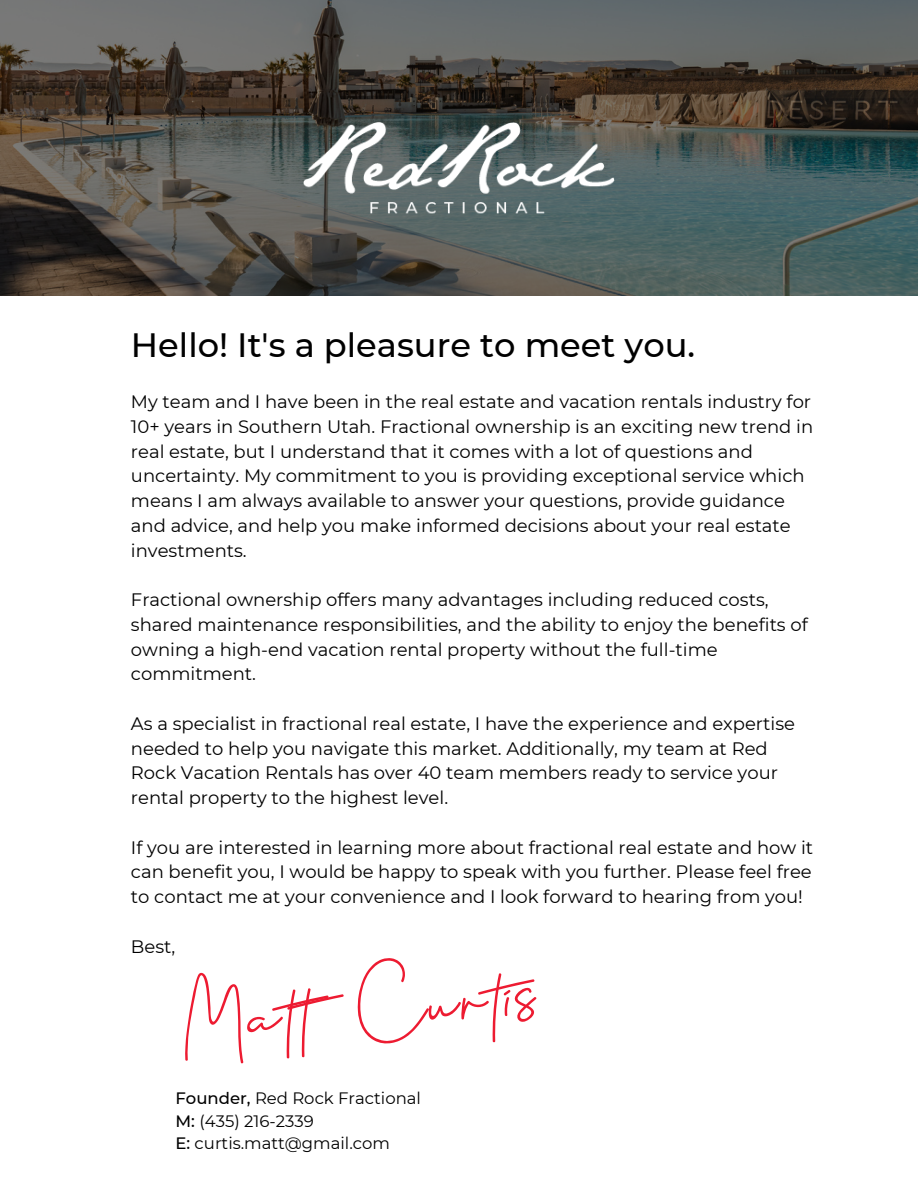
<style>
.page{position:relative;width:918px;height:1188px;background:#fff}
.page>*{position:absolute;margin:0;border:0;box-sizing:border-box;transform-origin:0 0}
.t1{font:61.5px "Cervanttis";color:#ed1b31}
.t2{font:500 33.75px "Montserrat";color:#000}
.t3{font:18px/24.8px "Montserrat";color:#000}
.t4{font:16.5px "Montserrat";color:#000}
.s1{font-weight:500}
</style>
<div class="page">
<img style="left:0;top:0;width:918px;height:296px">
<img style="left:304px;top:123px;width:310px;height:94px">
<p class="t2" style="left:131px;top:324px;width:566px">Hello! It's a pleasure to meet you.</p>
<p class="t3" style="left:131px;top:389px;width:684px">My team and I have been in the real estate and vacation rentals industry for 10+ years in Southern Utah. Fractional ownership is an exciting new trend in real estate, but I understand that it comes with a lot of questions and uncertainty. My commitment to you is providing exceptional service which means I am always available to answer your questions, provide guidance and advice, and help you make informed decisions about your real estate investments.</p>
<p class="t3" style="left:131px;top:587px;width:678px">Fractional ownership offers many advantages including reduced costs, shared maintenance responsibilities, and the ability to enjoy the benefits of owning a high-end vacation rental property without the full-time commitment.</p>
<p class="t3" style="left:131px;top:711px;width:666px">As a specialist in fractional real estate, I have the experience and expertise needed to help you navigate this market. Additionally, my team at Red Rock Vacation Rentals has over 40 team members ready to service your rental property to the highest level.</p>
<p class="t3" style="left:131px;top:835px;width:684px;text-align:justify">If you are interested in learning more about fractional real estate and how it can benefit you, I would be happy to speak with you further. Please feel free to contact me at your convenience and I look forward to hearing from you!</p>
<p class="t3" style="left:131px;top:934px;width:46px">Best,</p>
<p class="t1" style="left:177px;top:983px;width:357px;rotate:-4deg">Matt Curtis</p>
<p class="t4" style="left:176px;top:1088px;width:247px"><span class="s1">Founder,</span> Red Rock Fractional</p>
<p class="t4" style="left:176px;top:1111px;width:140px"><span class="s1">M:</span> (435) 216-2339</p>
<p class="t4" style="left:176px;top:1133px;width:216px"><span class="s1">E:</span> curtis.matt@gmail.com</p>
</div>
